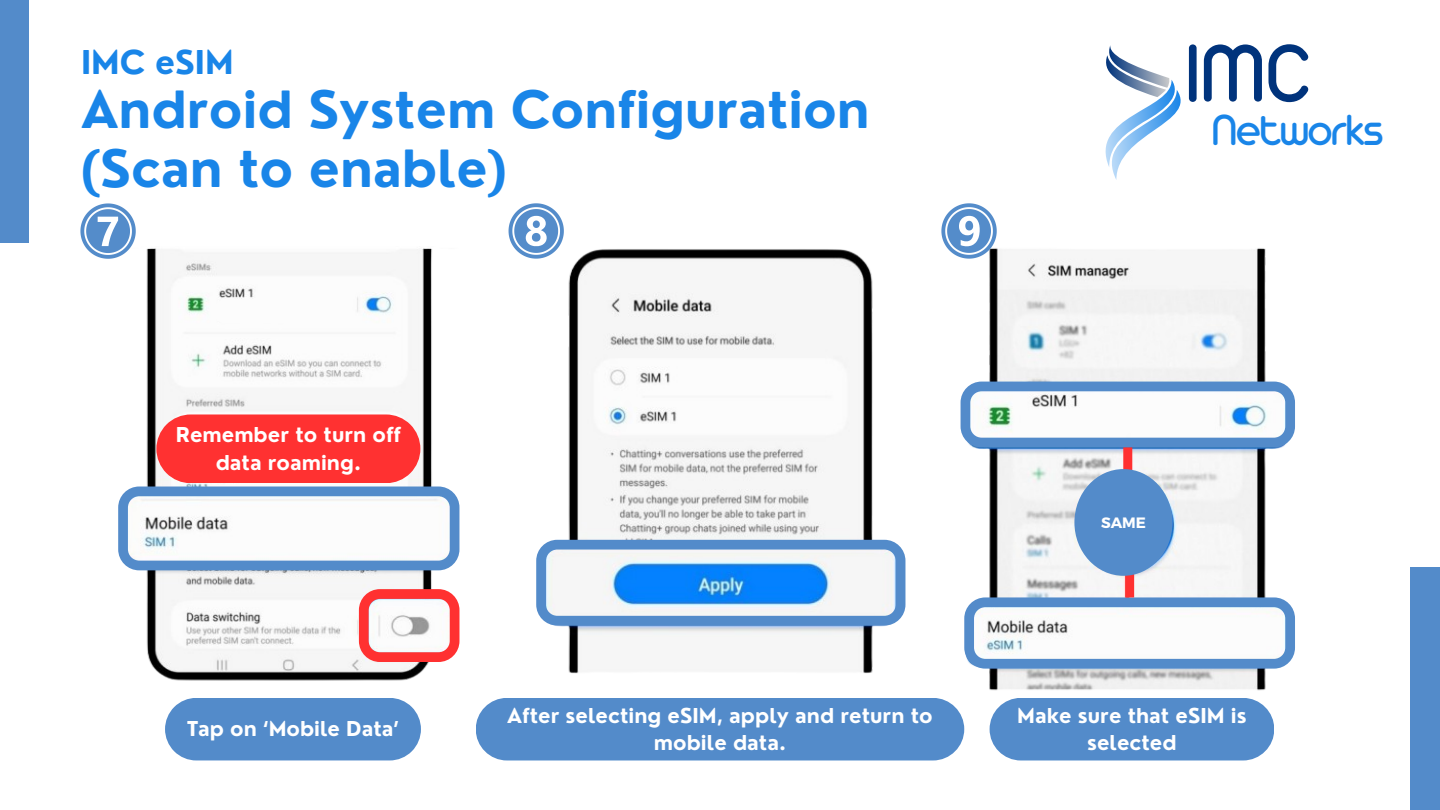
<style>
.page{position:relative;width:1440px;height:810px;background:#fff}
.page>*{position:absolute;margin:0;border:0;box-sizing:border-box;transform-origin:0 0}
.t1{font:88.8px "Arista Pro";color:#00337c}
.t2{font:700 50px/58.5px "Nourd";color:#1985e8}
.t3{font:47.4px "Arista Pro";letter-spacing:-.04em;color:#1985e8}
.t4{font:700 32px "Nourd";color:#1985e8}
.t5{font:700 20px/27.8px "Nourd";color:#fff;text-align:center}
.t6{font:700 15px "Montserrat";color:#fff}
</style>
<div class="page">
<img style="left:136px;top:248px;width:324px;height:433px">
<img style="left:553px;top:249px;width:336px;height:425px">
<img style="left:960px;top:248px;width:322px;height:443px">
<div style="left:0;top:0;width:29px;height:243px;background:#538bca"></div>
<div style="left:1411px;top:567px;width:29px;height:243px;background:#538bca"></div>
<div style="left:165px;top:698px;width:256px;height:62px;background:#538bca"></div>
<div style="left:990px;top:698px;width:284px;height:62px;background:#538bca;border-radius:31px"></div>
<svg style="left:1105px;top:45px;width:76px;height:135px"></svg>
<div style="left:476px;top:698px;width:488px;height:62px;background:#538bca;border-radius:31px"></div>
<div style="left:213px;top:299px;width:94px;height:25px;background:#fcfcfc;border-radius:12px"></div>
<svg style="left:961px;top:382px;width:334px;height:65px"></svg>
<svg style="left:536px;top:540px;width:369px;height:85px"></svg>
<svg style="left:80px;top:203px;width:56px;height:56px"></svg>
<svg style="left:509px;top:203px;width:55px;height:56px"></svg>
<svg style="left:941px;top:203px;width:56px;height:56px"></svg>
<svg style="left:359px;top:589px;width:100px;height:73px"></svg>
<svg style="left:118px;top:414px;width:341px;height:156px"></svg>
<svg style="left:964px;top:597px;width:331px;height:72px"></svg>
<div style="left:1125px;top:555px;width:9px;height:42px;background:#ff3131"></div>
<div style="left:1123px;top:447px;width:9px;height:40px;background:#ff3131"></div>
<div style="left:1074px;top:469px;width:99px;height:107px;background:#538bca;border-radius:50%"></div>
<p class="t4" style="left:81px;top:42px;width:154px">IMC eSIM</p>
<p class="t2" style="left:81px;top:80px;width:790px">Android System Configuration (Scan to enable)</p>
<p class="t1" style="left:1183px;top:45px;width:131px">IMC</p>
<h4 class="t3" style="left:1211px;top:114px;width:175px">Networks</h4>
<p class="t5" style="left:176px;top:421px;width:227px">Remember to turn off data roaming.</p>
<p class="t5" style="left:187px;top:715px;width:213px">Tap on ‘Mobile Data’</p>
<p class="t5" style="left:507px;top:701px;width:427px">After selecting eSIM, apply and return to mobile data.</p>
<p class="t6" style="left:1101px;top:513px;width:46px">SAME</p>
<p class="t5" style="left:1017px;top:701px;width:231px">Make sure that eSIM is selected</p>
</div>
